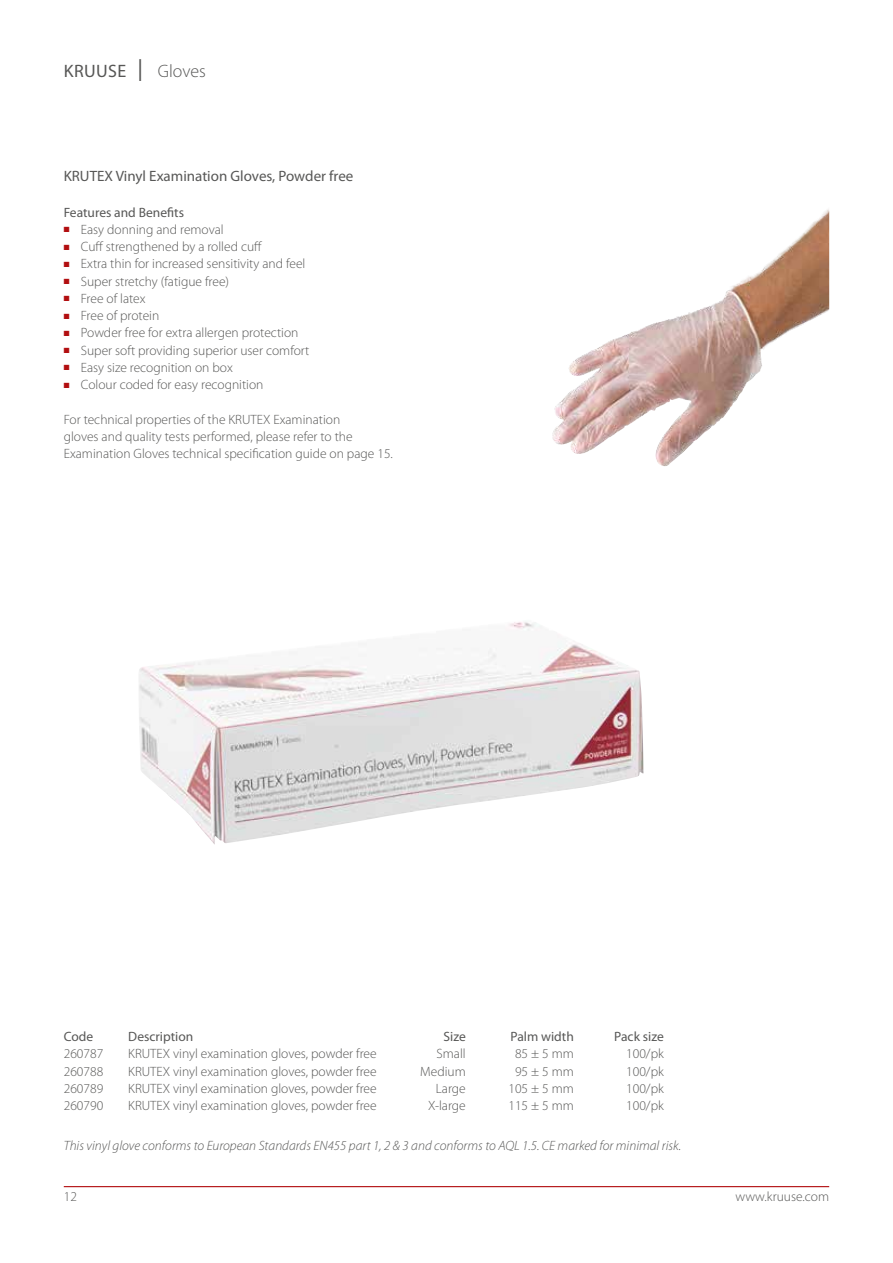
<style>
.page{position:relative;width:893px;height:1263px;background:#fff}
.page>*{position:absolute;margin:0;border:0;box-sizing:border-box;transform-origin:0 0}
.t1{font:18px "Myriad Pro";letter-spacing:.02em;color:#575756}
.t2{font:15px "Myriad Pro";color:#575756}
.t3{font:300 13.5px/17.2px "Myriad Pro";color:#575756}
.t4{font:italic 300 13.5px "Myriad Pro";color:#575756}
.t5{font:13.5px "Myriad Pro";color:#575756}
.s1{font-size:32.4px}
.s2{font-weight:300}
.s3{color:#b20e10}
</style>
<div class="page">
<img style="left:139px;top:622px;width:504px;height:223px">
<img style="left:552px;top:228px;width:257px;height:238px">
<hr style="left:64px;top:1186px;width:765px;height:1px;background:#b20e10">
<h1 class="t1" style="left:64px;top:60px;width:143px">KRUUSE <span class="s1">I</span> <span class="s2">Gloves</span></h1>
<p class="t2" style="left:64px;top:167px;width:291px">KRUTEX Vinyl Examination Gloves, Powder free</p>
<p class="t5" style="left:64px;top:204px;width:122px">Features and Benefits</p>
<p class="t3" style="left:64px;top:221px;width:162px"><span class="s3">■</span> Easy donning and removal</p>
<p class="t3" style="left:64px;top:238px;width:200px"><span class="s3">■</span> Cuff strengthened by a rolled cuff</p>
<p class="t3" style="left:64px;top:255px;width:243px"><span class="s3">■</span> Extra thin for increased sensitivity and feel</p>
<p class="t3" style="left:64px;top:272px;width:167px"><span class="s3">■</span> Super stretchy (fatigue free)</p>
<p class="t3" style="left:64px;top:290px;width:83px"><span class="s3">■</span> Free of latex</p>
<p class="t3" style="left:64px;top:307px;width:97px"><span class="s3">■</span> Free of protein</p>
<p class="t3" style="left:64px;top:324px;width:236px"><span class="s3">■</span> Powder free for extra allergen protection</p>
<p class="t3" style="left:64px;top:341px;width:247px"><span class="s3">■</span> Super soft providing superior user comfort</p>
<p class="t3" style="left:64px;top:359px;width:170px"><span class="s3">■</span> Easy size recognition on box</p>
<p class="t3" style="left:64px;top:376px;width:201px"><span class="s3">■</span> Colour coded for easy recognition</p>
<p class="t3" style="left:64px;top:410px;width:331px">For technical properties of the KRUTEX Examination<br>gloves and quality tests performed, please refer to the<br>Examination Gloves technical specification guide on page 15.</p>
<p class="t5" style="left:64px;top:1028px;width:31px">Code</p>
<p class="t5" style="left:128px;top:1028px;width:67px">Description</p>
<p class="t5" style="left:444px;top:1028px;width:24px">Size</p>
<p class="t5" style="left:510px;top:1028px;width:65px">Palm width</p>
<p class="t5" style="left:614px;top:1028px;width:51px">Pack size</p>
<p class="t3" style="left:64px;top:1045px;width:41px">260787</p>
<p class="t3" style="left:128px;top:1045px;width:250px">KRUTEX vinyl examination gloves, powder free</p>
<p class="t3" style="left:437px;top:1045px;width:31px">Small</p>
<p class="t3" style="left:515px;top:1045px;width:60px">85 ± 5 mm</p>
<p class="t3" style="left:626px;top:1045px;width:39px">100/pk</p>
<p class="t3" style="left:64px;top:1062px;width:41px">260788</p>
<p class="t3" style="left:128px;top:1062px;width:250px">KRUTEX vinyl examination gloves, powder free</p>
<p class="t3" style="left:420px;top:1062px;width:47px">Medium</p>
<p class="t3" style="left:515px;top:1062px;width:60px">95 ± 5 mm</p>
<p class="t3" style="left:626px;top:1062px;width:39px">100/pk</p>
<p class="t3" style="left:64px;top:1079px;width:41px">260789</p>
<p class="t3" style="left:128px;top:1079px;width:250px">KRUTEX vinyl examination gloves, powder free</p>
<p class="t3" style="left:436px;top:1079px;width:31px">Large</p>
<p class="t3" style="left:508px;top:1079px;width:67px">105 ± 5 mm</p>
<p class="t3" style="left:626px;top:1079px;width:39px">100/pk</p>
<p class="t3" style="left:64px;top:1097px;width:41px">260790</p>
<p class="t3" style="left:128px;top:1097px;width:250px">KRUTEX vinyl examination gloves, powder free</p>
<p class="t3" style="left:428px;top:1097px;width:39px">X-large</p>
<p class="t3" style="left:508px;top:1097px;width:67px">115 ± 5 mm</p>
<p class="t3" style="left:626px;top:1097px;width:39px">100/pk</p>
<p class="t4" style="left:64px;top:1137px;width:619px">This vinyl glove conforms to European Standards EN455 part 1, 2 &amp; 3 and conforms to AQL 1.5. CE marked for minimal risk.</p>
<p class="t3" style="left:64px;top:1188px;width:15px">12</p>
<p class="t3" style="left:735px;top:1188px;width:95px">www.kruuse.com</p>
</div>
